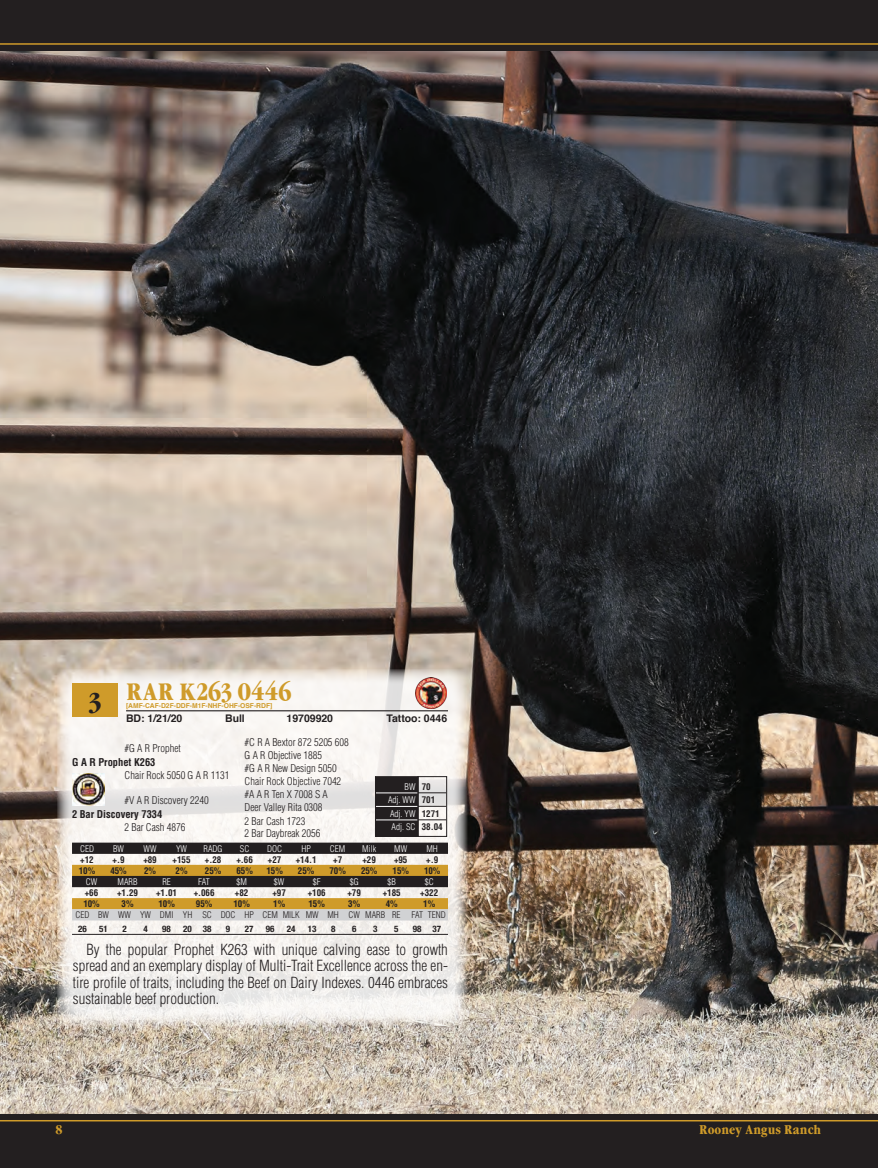
<style>
.page{position:relative;width:878px;height:1168px;background:#fff}
.page>*{position:absolute;margin:0;border:0;box-sizing:border-box;transform-origin:0 0}
.t1{font:700 condensed 28.5px "Garamond";color:#231f20}
.t2{font:700 22.5px "Garamond Cond";letter-spacing:-.005em;color:#cf9b2a}
.t3{font:300 condensed 15px/16.5px "Helvetica";letter-spacing:-.005em;color:#231f20;text-align:justify}
.t4{font:700 12px "Garamond Cond";letter-spacing:-.005em;color:#cf9b2a}
.t5{font:300 condensed 10.5px/12.8px "Helvetica";letter-spacing:-.005em;color:#231f20}
.t6{font:700 10.5px "Helvetica";letter-spacing:-.005em;color:#231f20}
.t7{font:700 condensed 10.5px "Helvetica";letter-spacing:-.005em;color:#231f20}
.t8{font:700 condensed 9px/13.5px "Helvetica";letter-spacing:-.005em;color:#231f20}
.t9{font:300 condensed 9px/13.5px "Helvetica";letter-spacing:-.005em;color:#fff;text-align:right}
.t10{font:300 condensed 9px "Helvetica";letter-spacing:-.005em;color:#231f20}
.t11{font:700 condensed 9px "Helvetica Neue";letter-spacing:-.005em;color:#231f20}
.t12{font:700 6.75px "Helvetica";letter-spacing:-.005em;color:#cf9b2a}
</style>
<div class="page">
<img style="left:0;top:51px;width:878px;height:1063px">
<svg style="left:57px;top:669px;width:410px;height:357px;fill:#f6f3f0"></svg>
<div style="left:0;top:1114px;width:878px;height:54px;background:#231f20"></div>
<div style="left:0;top:0;width:878px;height:51px;background:#231f20"></div>
<hr style="left:126px;top:710px;width:322px;height:1px;background:#231f20">
<div style="left:72px;top:842px;width:376px;height:12px;background:#231f20"></div>
<div style="left:72px;top:865px;width:376px;height:11px;background:#cf9b2a"></div>
<div style="left:72px;top:876px;width:376px;height:11px;background:#231f20"></div>
<div style="left:72px;top:898px;width:376px;height:11px;background:#cf9b2a"></div>
<div style="left:72px;top:909px;width:376px;height:11px;background:#d1d2d4"></div>
<hr style="left:72px;top:934px;width:376px;height:1px;background:#231f20">
<hr style="left:0;top:1120px;width:878px;height:1px;background:#cf9b2a">
<hr style="left:0;top:43px;width:878px;height:2px;background:#cf9b2a">
<div style="left:73px;top:683px;width:45px;height:34px;background:#cf9b2a"></div>
<hr style="left:416px;top:792px;width:30px;height:1px;background:#231f20">
<hr style="left:416px;top:806px;width:30px;height:1px;background:#231f20">
<hr style="left:416px;top:819px;width:30px;height:1px;background:#231f20">
<div style="left:418px;top:776px;width:29px;height:61px;border:1px solid #231f20"></div>
<div style="left:375px;top:776px;width:43px;height:60px;background:#231f20"></div>
<hr style="left:376px;top:792px;width:41px;height:1px;background:#fff">
<hr style="left:376px;top:806px;width:41px;height:1px;background:#fff">
<hr style="left:376px;top:819px;width:41px;height:1px;background:#fff">
<div style="left:375px;top:776px;width:43px;height:61px;border:1px solid #231f20"></div>
<img style="left:72px;top:773px;width:32px;height:32px">
<img style="left:415px;top:677px;width:31px;height:32px">
<h2 class="t2" style="left:126px;top:677px;width:167px">RAR K263 0446</h2>
<p class="t12" style="left:126px;top:700px;width:148px">[AMF-CAF-D2F-DDF-M1F-NHF-OHF-OSF-RDF]</p>
<p class="t6" style="left:126px;top:710px;width:58px">BD: 1/21/20</p>
<p class="t6" style="left:225px;top:710px;width:21px">Bull</p>
<p class="t6" style="left:286px;top:710px;width:48px">19709920</p>
<p class="t6" style="left:386px;top:710px;width:62px">Tattoo: 0446</p>
<p class="t5" style="left:244px;top:735px;width:106px">#C R A Bextor 872 5205 608</p>
<p class="t5" style="left:124px;top:742px;width:58px">#G A R Prophet</p>
<p class="t5" style="left:244px;top:748px;width:79px">G A R Objective 1885</p>
<p class="t7" style="left:72px;top:756px;width:85px">G A R Prophet K263</p>
<p class="t5" style="left:244px;top:762px;width:94px">#G A R New Design 5050</p>
<p class="t5" style="left:124px;top:768px;width:106px">Chair Rock 5050 G A R 1131</p>
<p class="t5" style="left:244px;top:775px;width:98px">Chair Rock Objective 7042 #A A R Ten X 7008 S A</p>
<p class="t5" style="left:124px;top:794px;width:86px">#V A R Discovery 2240</p>
<p class="t5" style="left:244px;top:800px;width:79px">Deer Valley Rita 0308</p>
<p class="t7" style="left:72px;top:808px;width:92px">2 Bar Discovery 7334</p>
<p class="t5" style="left:244px;top:814px;width:62px">2 Bar Cash 1723</p>
<p class="t5" style="left:124px;top:821px;width:62px">2 Bar Cash 4876</p>
<p class="t5" style="left:244px;top:827px;width:77px">2 Bar Daybreak 2056</p>
<p class="t9" style="left:80px;top:841px;width:15px">CED</p>
<p class="t9" style="left:113px;top:841px;width:12px">BW</p>
<p class="t9" style="left:144px;top:841px;width:14px">WW</p>
<p class="t9" style="left:176px;top:841px;width:12px">YW</p>
<p class="t9" style="left:204px;top:841px;width:20px">RADG</p>
<p class="t9" style="left:240px;top:841px;width:11px">SC</p>
<p class="t9" style="left:267px;top:841px;width:16px">DOC</p>
<p class="t9" style="left:301px;top:841px;width:11px">HP</p>
<p class="t9" style="left:330px;top:841px;width:17px">CEM</p>
<p class="t9" style="left:362px;top:841px;width:15px">Milk</p>
<p class="t9" style="left:394px;top:841px;width:14px">MW</p>
<p class="t9" style="left:426px;top:841px;width:13px">MH</p>
<p class="t8" style="left:80px;top:853px;width:15px">+12</p>
<p class="t8" style="left:113px;top:853px;width:13px">+.9</p>
<p class="t8" style="left:143px;top:853px;width:15px">+89</p>
<p class="t8" style="left:173px;top:853px;width:19px">+155</p>
<p class="t8" style="left:205px;top:853px;width:18px">+.28</p>
<p class="t8" style="left:236px;top:853px;width:18px">+.66</p>
<p class="t8" style="left:268px;top:853px;width:15px">+27</p>
<p class="t8" style="left:296px;top:853px;width:22px">+14.1</p>
<p class="t8" style="left:333px;top:853px;width:10px">+7</p>
<p class="t8" style="left:362px;top:853px;width:15px">+29</p>
<p class="t8" style="left:394px;top:853px;width:15px">+95</p>
<p class="t8" style="left:426px;top:853px;width:13px">+.9</p>
<p class="t8" style="left:79px;top:864px;width:18px">10%</p>
<p class="t8" style="left:110px;top:864px;width:18px">45%</p>
<p class="t8" style="left:144px;top:864px;width:13px">2%</p>
<p class="t8" style="left:176px;top:864px;width:13px">2%</p>
<p class="t8" style="left:205px;top:864px;width:18px">25%</p>
<p class="t8" style="left:236px;top:864px;width:18px">65%</p>
<p class="t8" style="left:266px;top:864px;width:18px">15%</p>
<p class="t8" style="left:298px;top:864px;width:18px">25%</p>
<p class="t8" style="left:329px;top:864px;width:18px">70%</p>
<p class="t8" style="left:361px;top:864px;width:18px">25%</p>
<p class="t8" style="left:392px;top:864px;width:18px">15%</p>
<p class="t8" style="left:424px;top:864px;width:18px">10%</p>
<p class="t9" style="left:86px;top:875px;width:13px">CW</p>
<p class="t9" style="left:118px;top:875px;width:21px">MARB</p>
<p class="t9" style="left:162px;top:875px;width:10px">RE</p>
<p class="t9" style="left:198px;top:875px;width:13px">FAT</p>
<p class="t9" style="left:236px;top:875px;width:12px">$M</p>
<p class="t9" style="left:274px;top:875px;width:12px">$W</p>
<p class="t9" style="left:313px;top:875px;width:9px">$F</p>
<p class="t9" style="left:350px;top:875px;width:10px">$G</p>
<p class="t9" style="left:387px;top:875px;width:10px">$B</p>
<p class="t9" style="left:425px;top:875px;width:10px">$C</p>
<p class="t8" style="left:85px;top:886px;width:15px">+66</p>
<p class="t8" style="left:117px;top:886px;width:22px">+1.29</p>
<p class="t8" style="left:156px;top:886px;width:22px">+1.01</p>
<p class="t8" style="left:194px;top:886px;width:22px">+.066</p>
<p class="t8" style="left:235px;top:886px;width:15px">+82</p>
<p class="t8" style="left:272px;top:886px;width:15px">+97</p>
<p class="t8" style="left:308px;top:886px;width:19px">+106</p>
<p class="t8" style="left:347px;top:886px;width:15px">+79</p>
<p class="t8" style="left:383px;top:886px;width:19px">+185</p>
<p class="t8" style="left:420px;top:886px;width:19px">+322</p>
<p class="t8" style="left:83px;top:897px;width:18px">10%</p>
<p class="t8" style="left:122px;top:897px;width:13px">3%</p>
<p class="t8" style="left:158px;top:897px;width:18px">10%</p>
<p class="t8" style="left:196px;top:897px;width:18px">95%</p>
<p class="t8" style="left:233px;top:897px;width:18px">10%</p>
<p class="t8" style="left:273px;top:897px;width:13px">1%</p>
<p class="t8" style="left:308px;top:897px;width:18px">15%</p>
<p class="t8" style="left:348px;top:897px;width:13px">3%</p>
<p class="t8" style="left:386px;top:897px;width:13px">4%</p>
<p class="t8" style="left:423px;top:897px;width:13px">1%</p>
<p class="t10" style="left:76px;top:910px;width:371px">CED BW WW YW DMI YH SC DOC HP CEM MILK MW MH CW MARB RE FAT TEND</p>
<p class="t11" style="left:78px;top:921px;width:10px">26</p>
<p class="t11" style="left:99px;top:921px;width:10px">51</p>
<p class="t11" style="left:122px;top:921px;width:6px">2</p>
<p class="t11" style="left:143px;top:921px;width:6px">4</p>
<p class="t11" style="left:162px;top:921px;width:10px">98</p>
<p class="t11" style="left:183px;top:921px;width:30px">20 38</p>
<p class="t11" style="left:226px;top:921px;width:6px">9</p>
<p class="t11" style="left:245px;top:921px;width:10px">27</p>
<p class="t11" style="left:266px;top:921px;width:10px">96</p>
<p class="t11" style="left:287px;top:921px;width:10px">24</p>
<p class="t11" style="left:308px;top:921px;width:10px">13</p>
<p class="t11" style="left:331px;top:921px;width:6px">8</p>
<p class="t11" style="left:352px;top:921px;width:6px">6</p>
<p class="t11" style="left:373px;top:921px;width:6px">3</p>
<p class="t11" style="left:394px;top:921px;width:6px">5</p>
<p class="t11" style="left:413px;top:921px;width:30px">98 37</p>
<h1 class="t1" style="left:88px;top:686px;width:16px">3</h1>
<p class="t8" style="left:422px;top:779px;width:22px">70<br>701<br>1271<br>38.04</p>
<p class="t9" style="left:388px;top:780px;width:29px">BW<br>Adj. WW<br>Adj. YW<br>Adj. SC</p>
<p class="t3" style="left:73px;top:941px;width:376px;text-indent:14px">By the popular Prophet K263 with unique calving ease to growth spread and an exemplary display of Multi-Trait Excellence across the en&shy;tire profile of traits, including the Beef on Dairy Indexes. 0446 embraces sustainable beef production.</p>
<p class="t4" style="left:55px;top:1122px;width:9px">8</p>
<p class="t4" style="left:699px;top:1122px;width:123px">Rooney Angus Ranch</p>
</div>
